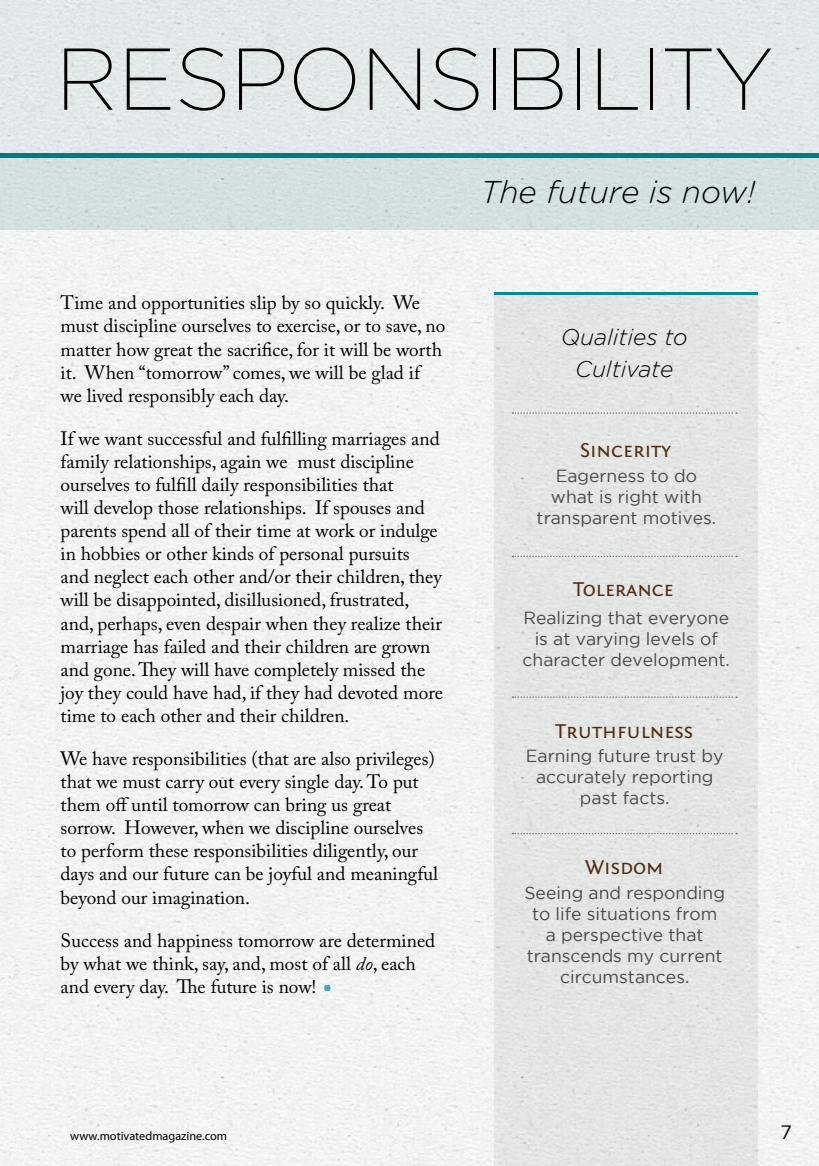
<style>
.page{position:relative;width:819px;height:1166px;background:#fff}
.page>*{position:absolute;margin:0;border:0;box-sizing:border-box;transform-origin:0 0}
.t1{font:200 87.5px "Gotham";letter-spacing:-.01em;color:#000}
.t2{font:italic 300 31.5px "Gotham Rounded";color:#000}
.t3{font:italic 300 22.75px/31.5px "Gotham Rounded";color:#000;text-align:center}
.t4{font:21px "Fontin Sans Small Caps";color:#532c11}
.t5{font:19.25px/23.1px "Adobe Caslon Pro";color:#000}
.t6{font:19.25px "Gotham";color:#000}
.t7{font:17.5px/21px "Gotham";color:#494948;text-align:center}
.t8{font:12.25px "Myriad Pro";color:#000}
.s1{font-style:italic}
</style>
<div class="page">
<div style="left:0;top:229px;width:819px;height:937px;background:#f2f3f3"></div>
<div style="left:494px;top:292px;width:263px;height:874px;background:#e3e6e4"></div>
<div style="left:0;top:0;width:819px;height:153px;background:#e2e9ea"></div>
<div style="left:0;top:153px;width:819px;height:76px;background:#d4dfe0"></div>
<div style="left:0;top:153px;width:819px;height:5px;background:#027b81"></div>
<svg style="left:512px;top:412px;width:225px;height:2px"></svg>
<svg style="left:512px;top:556px;width:225px;height:1px"></svg>
<svg style="left:512px;top:696px;width:225px;height:2px"></svg>
<hr style="left:494px;top:292px;width:263px;height:3px;background:#038d93">
<svg style="left:324px;top:985px;width:6px;height:6px"></svg>
<svg style="left:512px;top:833px;width:225px;height:1px"></svg>
<h1 class="t1" style="left:55px;top:32px;width:719px">RESPONSIBILITY</h1>
<p class="t5" style="left:61px;top:291px;width:386px">Time and opportunities slip by so quickly. We must discipline ourselves to exercise, or to save, no matter how great the sacrifice, for it will be worth it. When “tomorrow” comes, we will be glad if we lived responsibly each day.</p>
<p class="t5" style="left:61px;top:426px;width:384px">If we want successful and fulfilling marriages and family relationships, again we must discipline ourselves to fulfill daily responsibilities that<br>will develop those relationships. If spouses and parents spend all of their time at work or indulge in hobbies or other kinds of personal pursuits and neglect each other and/or their children, they will be disappointed, disillusioned, frustrated, and, perhaps, even despair when they realize their marriage has failed and their children are grown and gone. They will have completely missed the joy they could have had, if they had devoted more time to each other and their children.</p>
<p class="t5" style="left:61px;top:747px;width:379px">We have responsibilities (that are also privileges) that we must carry out every single day. To put them off until tomorrow can bring us great sorrow. However, when we discipline ourselves to perform these responsibilities diligently, our days and our future can be joyful and meaningful beyond our imagination.</p>
<p class="t5" style="left:61px;top:928px;width:376px">Success and happiness tomorrow are determined by what we think, say, and, most of all <span class="s1">do</span>, each and every day. The future is now!</p>
<h2 class="t2" style="left:480px;top:171px;width:276px">The future is now!</h2>
<p class="t3" style="left:561px;top:321px;width:128px">Qualities to<br>Cultivate</p>
<p class="t4" style="left:580px;top:439px;width:92px">Sincerity</p>
<p class="t7" style="left:536px;top:465px;width:181px">Eagerness to do what is right with transparent motives.</p>
<p class="t4" style="left:573px;top:577px;width:102px">Tolerance</p>
<p class="t7" style="left:522px;top:607px;width:209px">Realizing that everyone is at varying levels of character development.</p>
<p class="t4" style="left:555px;top:719px;width:139px">Truthfulness</p>
<p class="t7" style="left:526px;top:745px;width:199px">Earning future trust by accurately reporting past facts.</p>
<p class="t4" style="left:584px;top:855px;width:80px">Wisdom</p>
<p class="t7" style="left:524px;top:882px;width:202px">Seeing and responding to life situations from<br>a perspective that transcends my current circumstances.</p>
<p class="t8" style="left:70px;top:1128px;width:158px">www.motivatedmagazine.com</p>
<p class="t6" style="left:780px;top:1122px;width:13px">7</p>
</div>
